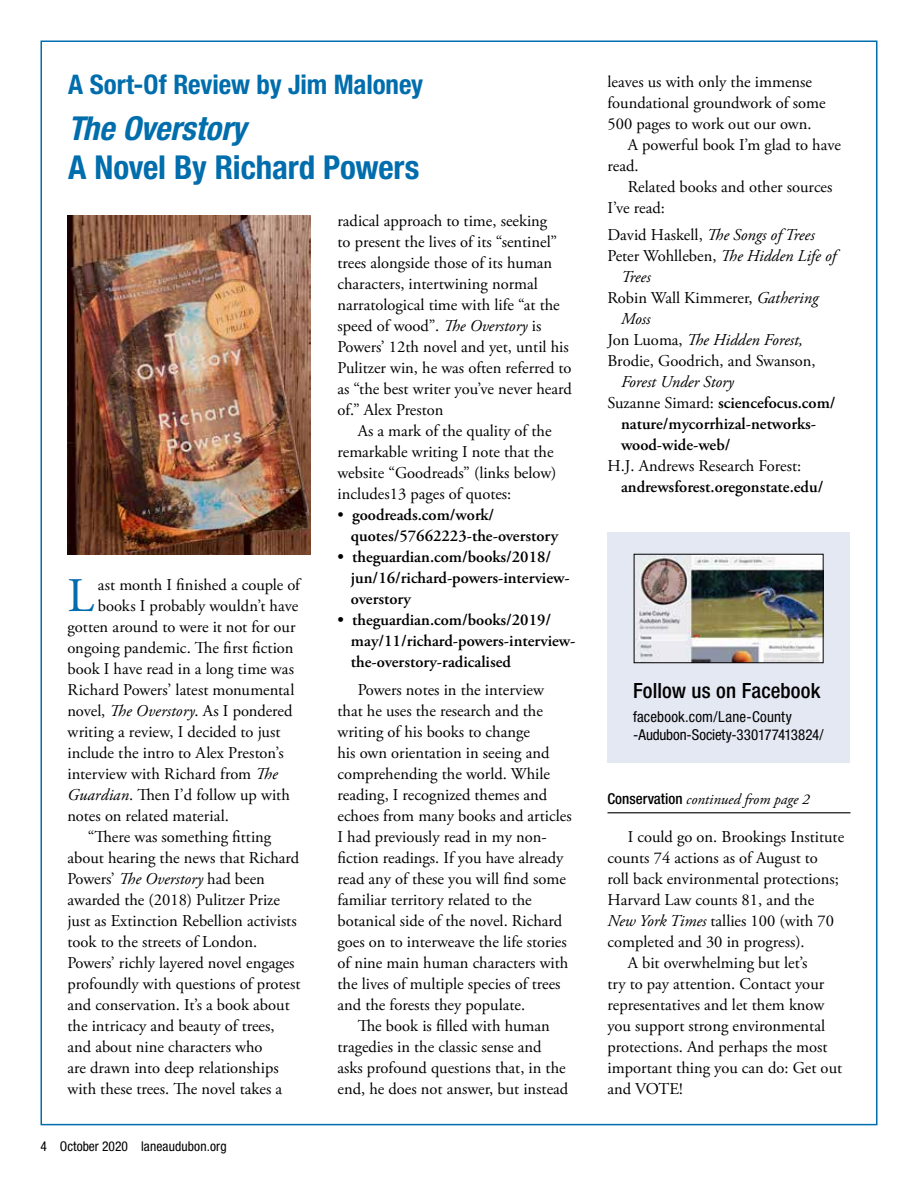
<style>
.page{position:relative;width:918px;height:1188px;background:#fff}
.page>*{position:absolute;margin:0;border:0;box-sizing:border-box;transform-origin:0 0}
.t1{font:48.15px "Adobe Garamond Pro";color:#006dad}
.t2{font:700 condensed 33px "Helvetica Neue LT Std";letter-spacing:-.005em;color:#006dad}
.t3{font:italic 700 condensed 33px "Helvetica Neue LT Std";letter-spacing:-.005em;color:#006dad}
.t4{font:700 condensed 27px "Helvetica Neue LT Std";letter-spacing:-.005em;color:#006dad}
.t5{font:500 condensed 21px "Helvetica Neue LT Std";letter-spacing:.005em;color:#000}
.t6{font:16.5px/21px "Adobe Garamond Pro";color:#000}
.t7{font:600 16.5px/21px "Adobe Garamond Pro";color:#000}
.t8{font:italic 16.5px "Adobe Garamond Pro";color:#000}
.t9{font:condensed 15px/18px "Helvetica Neue LT Std";letter-spacing:.005em;color:#000}
.t10{font:italic 15px "Adobe Garamond Pro";color:#000}
.t11{font:condensed 13.5px "Helvetica Neue LT Std";letter-spacing:.01em;color:#000}
.s1{font-style:italic}
.s2{font-weight:400}
.s3{font-style:normal}
.s4{font-family:"Helvetica Neue LT Std";font-weight:500;font-style:normal;font-stretch:condensed}
</style>
<div class="page">
<img style="left:67px;top:216px;width:243px;height:338px">
<hr style="left:608px;top:812px;width:242px;height:1px;background:#000">
<div style="left:608px;top:532px;width:242px;height:230px;background:#e4e8f3"></div>
<img style="left:636px;top:556px;width:186px;height:105px">
<div style="left:634px;top:554px;width:190px;height:109px;border:1px solid #000"></div>
<h3 class="t4" style="left:68px;top:68px;width:357px">A Sort-Of Review by Jim Maloney</h3>
<h2 class="t3" style="left:68px;top:108px;width:179px">The Overstory</h2>
<h2 class="t2" style="left:68px;top:148px;width:353px">A Novel By Richard Powers</h2>
<h1 class="t1" style="left:68px;top:566px;width:28px">L</h1>
<p class="t6" style="left:98px;top:574px;width:204px">ast month I finished a couple of</p>
<p class="t6" style="left:98px;top:595px;width:202px">books I probably wouldn’t have</p>
<p class="t6" style="left:67px;top:616px;width:230px">gotten around to were it not for our</p>
<p class="t6" style="left:67px;top:637px;width:227px">ongoing pandemic. The first fiction</p>
<p class="t6" style="left:67px;top:658px;width:228px">book I have read in a long time was</p>
<p class="t6" style="left:67px;top:679px;width:229px">Richard Powers’ latest monumental</p>
<p class="t6" style="left:67px;top:700px;width:227px">novel, <span class="s1">The Overstory</span>. As I pondered</p>
<p class="t6" style="left:67px;top:721px;width:215px">writing a review, I decided to just</p>
<p class="t6" style="left:67px;top:742px;width:218px">include the intro to Alex Preston’s</p>
<p class="t6" style="left:67px;top:763px;width:212px">interview with Richard from <span class="s1">The</span></p>
<p class="t6" style="left:67px;top:784px;width:224px"><span class="s1">Guardian</span>. Then I’d follow up with</p>
<p class="t6" style="left:67px;top:805px;width:163px">notes on related material.</p>
<p class="t6" style="left:88px;top:826px;width:185px">“There was something fitting</p>
<p class="t6" style="left:67px;top:847px;width:233px">about hearing the news that Richard</p>
<p class="t6" style="left:67px;top:868px;width:199px">Powers’ <span class="s1">The Overstory</span> had been</p>
<p class="t6" style="left:67px;top:889px;width:214px">awarded the (2018) Pulitzer Prize</p>
<p class="t6" style="left:67px;top:910px;width:231px">just as Extinction Rebellion activists</p>
<p class="t6" style="left:67px;top:931px;width:191px">took to the streets of London.</p>
<p class="t6" style="left:67px;top:952px;width:229px">Powers’ richly layered novel engages</p>
<p class="t6" style="left:67px;top:973px;width:234px">profoundly with questions of protest</p>
<p class="t6" style="left:67px;top:994px;width:224px">and conservation. It’s a book about</p>
<p class="t6" style="left:67px;top:1015px;width:209px">the intricacy and beauty of trees,</p>
<p class="t6" style="left:67px;top:1036px;width:197px">and about nine characters who</p>
<p class="t6" style="left:67px;top:1057px;width:213px">are drawn into deep relationships</p>
<p class="t6" style="left:67px;top:1078px;width:216px">with these trees. The novel takes a</p>
<p class="t11" style="left:40px;top:1138px;width:188px">4 October 2020 laneaudubon.org</p>
<p class="t6" style="left:337px;top:211px;width:236px">radical approach to time, seeking<br>to present the lives of its “sentinel” trees alongside those of its human characters, intertwining normal narratological time with life “at the speed of wood”. <span class="s1">The Overstory</span> is Powers’ 12th novel and yet, until his Pulitzer win, he was often referred to as “the best writer you’ve never heard of.” Alex Preston</p>
<p class="t6" style="left:337px;top:421px;width:221px;text-indent:20px">As a mark of the quality of the remarkable writing I note that the website “Goodreads” (links below) includes13 pages of quotes:</p>
<p class="t7" style="left:351px;top:505px;width:209px;text-indent:-13px"><span class="s2">•</span> goodreads.com/work/ quotes/57662223-the-overstory</p>
<p class="t7" style="left:351px;top:547px;width:220px;text-indent:-13px">• theguardian.com/books/2018/ jun/16/richard-powers-interview&shy;overstory</p>
<p class="t7" style="left:351px;top:610px;width:226px;text-indent:-13px">• theguardian.com/books/2019/ may/11/richard-powers-interview&shy;the-overstory-radicalised</p>
<p class="t6" style="left:337px;top:680px;width:236px;text-indent:20px">Powers notes in the interview that he uses the research and the writing of his books to change<br>his own orientation in seeing and comprehending the world. While reading, I recognized themes and echoes from many books and articles I had previously read in my non&shy;fiction readings. If you have already read any of these you will find some familiar territory related to the botanical side of the novel. Richard goes on to interweave the life stories of nine main human characters with the lives of multiple species of trees and the forests they populate.</p>
<p class="t6" style="left:337px;top:1016px;width:232px;text-indent:20px">The book is filled with human tragedies in the classic sense and asks profound questions that, in the end, he does not answer, but instead</p>
<p class="t6" style="left:608px;top:71px;width:206px">leaves us with only the immense</p>
<p class="t6" style="left:608px;top:92px;width:220px">foundational groundwork of some</p>
<p class="t6" style="left:608px;top:113px;width:206px">500 pages to work out our own.</p>
<p class="t6" style="left:628px;top:134px;width:215px">A powerful book I’m glad to have</p>
<p class="t6" style="left:608px;top:155px;width:33px">read.</p>
<p class="t6" style="left:628px;top:176px;width:206px">Related books and other sources</p>
<p class="t6" style="left:608px;top:197px;width:59px">I’ve read:</p>
<p class="t8" style="left:608px;top:225px;width:209px"><span class="s3">David Haskell,</span> The Songs of Trees</p>
<p class="t6" style="left:608px;top:246px;width:230px">Peter Wohlleben, <span class="s1">The Hidden Life of</span></p>
<p class="t8" style="left:621px;top:267px;width:31px">Trees</p>
<p class="t6" style="left:608px;top:288px;width:212px">Robin Wall Kimmerer, <span class="s1">Gathering</span></p>
<p class="t8" style="left:621px;top:309px;width:31px">Moss</p>
<p class="t8" style="left:608px;top:330px;width:197px"><span class="s3">Jon Luoma,</span> The Hidden Forest,</p>
<p class="t6" style="left:608px;top:351px;width:210px">Brodie, Goodrich, and Swanson,</p>
<p class="t8" style="left:621px;top:372px;width:115px">Forest Under Story</p>
<p class="t7" style="left:608px;top:393px;width:230px"><span class="s2">Suzanne Simard:</span> sciencefocus.com/</p>
<p class="t7" style="left:621px;top:414px;width:197px">nature/mycorrhizal-networks-</p>
<p class="t7" style="left:621px;top:435px;width:111px">wood-wide-web/</p>
<p class="t6" style="left:608px;top:456px;width:195px">H.J. Andrews Research Forest:</p>
<p class="t7" style="left:621px;top:477px;width:204px">andrewsforest.oregonstate.edu/</p>
<p class="t5" style="left:633px;top:678px;width:189px">Follow us on Facebook</p>
<p class="t9" style="left:633px;top:708px;width:192px">facebook.com/Lane-County -Audubon-Society-330177413824/</p>
<p class="t10" style="left:608px;top:790px;width:204px"><span class="s4">Conservation</span> continued from page 2</p>
<p class="t6" style="left:628px;top:827px;width:218px">I could go on. Brookings Institute</p>
<p class="t6" style="left:608px;top:848px;width:212px">counts 74 actions as of August to</p>
<p class="t6" style="left:608px;top:869px;width:233px">roll back environmental protections;</p>
<p class="t6" style="left:608px;top:890px;width:208px">Harvard Law counts 81, and the</p>
<p class="t6" style="left:608px;top:911px;width:228px"><span class="s1">New York Times</span> tallies 100 (with 70</p>
<p class="t6" style="left:608px;top:932px;width:199px">completed and 30 in progress).</p>
<p class="t6" style="left:628px;top:953px;width:181px">A bit overwhelming but let’s</p>
<p class="t6" style="left:608px;top:974px;width:218px">try to pay attention. Contact your</p>
<p class="t6" style="left:608px;top:995px;width:218px">representatives and let them know</p>
<p class="t6" style="left:608px;top:1016px;width:219px">you support strong environmental</p>
<p class="t6" style="left:608px;top:1037px;width:221px">protections. And perhaps the most</p>
<p class="t6" style="left:608px;top:1058px;width:236px">important thing you can do: Get out</p>
<p class="t6" style="left:608px;top:1079px;width:77px">and VOTE!</p>
</div>
